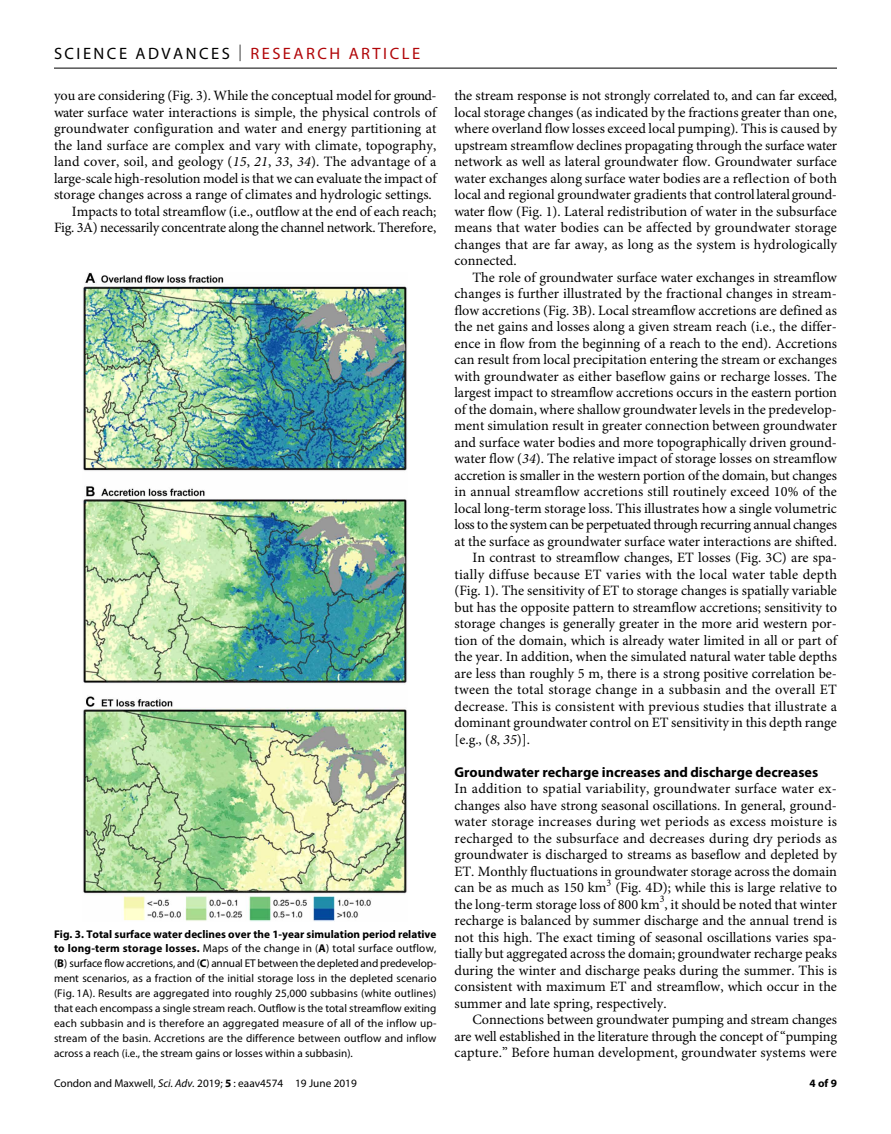
<style>
.page{position:relative;width:891px;height:1134px;background:#fff}
.page>*{position:absolute;margin:0;border:0;box-sizing:border-box;transform-origin:0 0}
.t1{font:16.5px "Myriad Pro";letter-spacing:.15em;color:#000}
.t2{font:14.25px/16.5px "Minion Pro";color:#000;text-align:justify}
.t3{font:14.25px "Minion Pro";letter-spacing:-.02em;color:#000}
.t4{font:14.25px "Minion Pro";letter-spacing:.02em;color:#000}
.t5{font:700 14.25px "Myriad Pro";color:#000}
.t6{font:11.25px/15px "Myriad Pro";color:#000;text-align:justify}
.t7{font:700 11.25px "Myriad Pro";color:#000}
.s1{font-weight:300}
.s2{color:#b10508}
.s3{font-style:italic}
.s4{font-weight:700}
</style>
<div class="page">
<hr style="left:54px;top:68px;width:783px;height:1px;background:#000">
<img style="left:83px;top:273px;width:325px;height:648px">
<p class="t1" style="left:54px;top:40px;width:368px">SCIENCE ADVANCES <span class="s1">|</span> <span class="s2">RESEARCH ARTICLE</span></p>
<p class="t2" style="left:54px;top:89px;width:384px">you are considering (Fig. 3). While the conceptual model for ground-</p>
<p class="t2" style="left:54px;top:105px;width:384px">water surface water interactions is simple, the physical controls of</p>
<p class="t2" style="left:54px;top:122px;width:384px">groundwater configuration and water and energy partitioning at</p>
<p class="t2" style="left:54px;top:138px;width:384px">the land surface are complex and vary with climate, topography,</p>
<p class="t2" style="left:54px;top:155px;width:384px">land cover, soil, and geology (<span class="s3">15</span>, <span class="s3">21</span>, <span class="s3">33</span>, <span class="s3">34</span>). The advantage of a</p>
<p class="t2" style="left:54px;top:171px;width:384px">large-scale high-resolution model is that we can evaluate the impact of</p>
<p class="t2" style="left:54px;top:188px;width:379px">storage changes across a range of climates and hydrologic settings.</p>
<p class="t2" style="left:72px;top:204px;width:366px">Impacts to total streamflow (i.e., outflow at the end of each reach;</p>
<p class="t3" style="left:54px;top:219px;width:384px">Fig. 3A) necessarily concentrate along the channel network. Therefore,</p>
<p class="t6" style="left:54px;top:926px;width:384px"><span class="s4">Fig. 3. Total surface water declines over the 1-year simulation period relative to long-term storage losses.</span> Maps of the change in (<span class="s4">A</span>) total surface outflow, (<span class="s4">B</span>) surface flow accretions, and (<span class="s4">C</span>) annual ET between the depleted and predevelop&shy;ment scenarios, as a fraction of the initial storage loss in the depleted scenario (Fig. 1A). Results are aggregated into roughly 25,000 subbasins (white outlines) that each encompass a single stream reach. Outflow is the total streamflow exiting each subbasin and is therefore an aggregated measure of all of the inflow up&shy;stream of the basin. Accretions are the difference between outflow and inflow across a reach (i.e., the stream gains or losses within a subbasin).</p>
<p class="t6" style="left:54px;top:1076px;width:304px">Condon and Maxwell, <span class="s3">Sci. Adv.</span> 2019; <span class="s4">5</span> : eaav4574 19 June 2019</p>
<p class="t2" style="left:454px;top:89px;width:384px">the stream response is not strongly correlated to, and can far exceed, local storage changes (as indicated by the fractions greater than one, where overland flow losses exceed local pumping). This is caused by upstream streamflow declines propagating through the surface water network as well as lateral groundwater flow. Groundwater surface water exchanges along surface water bodies are a reflection of both local and regional groundwater gradients that control lateral ground&shy;water flow (Fig. 1). Lateral redistribution of water in the subsurface means that water bodies can be affected by groundwater storage changes that are far away, as long as the system is hydrologically connected.</p>
<p class="t2" style="left:472px;top:270px;width:366px">The role of groundwater surface water exchanges in streamflow</p>
<p class="t2" style="left:454px;top:287px;width:384px">changes is further illustrated by the fractional changes in stream-</p>
<p class="t2" style="left:454px;top:303px;width:384px">flow accretions (Fig. 3B). Local streamflow accretions are defined as</p>
<p class="t2" style="left:454px;top:320px;width:384px">the net gains and losses along a given stream reach (i.e., the differ-</p>
<p class="t2" style="left:454px;top:336px;width:384px">ence in flow from the beginning of a reach to the end). Accretions</p>
<p class="t2" style="left:454px;top:353px;width:384px">can result from local precipitation entering the stream or exchanges</p>
<p class="t2" style="left:454px;top:369px;width:384px">with groundwater as either baseflow gains or recharge losses. The</p>
<p class="t2" style="left:454px;top:386px;width:384px">largest impact to streamflow accretions occurs in the eastern portion</p>
<p class="t2" style="left:454px;top:402px;width:384px">of the domain, where shallow groundwater levels in the predevelop-</p>
<p class="t2" style="left:454px;top:419px;width:384px">ment simulation result in greater connection between groundwater</p>
<p class="t2" style="left:454px;top:435px;width:384px">and surface water bodies and more topographically driven ground-</p>
<p class="t2" style="left:454px;top:452px;width:384px">water flow (<span class="s3">34</span>). The relative impact of storage losses on streamflow</p>
<p class="t2" style="left:454px;top:468px;width:384px">accretion is smaller in the western portion of the domain, but changes</p>
<p class="t2" style="left:454px;top:485px;width:384px">in annual streamflow accretions still routinely exceed 10% of the</p>
<p class="t2" style="left:454px;top:501px;width:384px">local long-term storage loss. This illustrates how a single volumetric</p>
<p class="t3" style="left:454px;top:516px;width:384px">loss to the system can be perpetuated through recurring annual changes</p>
<p class="t2" style="left:454px;top:534px;width:384px">at the surface as groundwater surface water interactions are shifted.</p>
<p class="t2" style="left:472px;top:551px;width:366px">In contrast to streamflow changes, ET losses (Fig. 3C) are spa-</p>
<p class="t4" style="left:454px;top:565px;width:384px">tially diffuse because ET varies with the local water table depth</p>
<p class="t2" style="left:454px;top:584px;width:384px">(Fig. 1). The sensitivity of ET to storage changes is spatially variable</p>
<p class="t2" style="left:454px;top:600px;width:384px">but has the opposite pattern to streamflow accretions; sensitivity to</p>
<p class="t2" style="left:454px;top:617px;width:384px">storage changes is generally greater in the more arid western por-</p>
<p class="t2" style="left:454px;top:633px;width:384px">tion of the domain, which is already water limited in all or part of</p>
<p class="t2" style="left:454px;top:650px;width:384px">the year. In addition, when the simulated natural water table depths</p>
<p class="t2" style="left:454px;top:666px;width:384px">are less than roughly 5 m, there is a strong positive correlation be-</p>
<p class="t4" style="left:454px;top:681px;width:384px">tween the total storage change in a subbasin and the overall ET</p>
<p class="t2" style="left:454px;top:699px;width:384px">decrease. This is consistent with previous studies that illustrate a</p>
<p class="t2" style="left:454px;top:716px;width:384px">dominant groundwater control on ET sensitivity in this depth range</p>
<p class="t2" style="left:454px;top:732px;width:77px">[e.g., (<span class="s3">8</span>, <span class="s3">35</span>)].</p>
<p class="t5" style="left:454px;top:760px;width:365px">Groundwater recharge increases and discharge decreases</p>
<p class="t2" style="left:454px;top:782px;width:384px">In addition to spatial variability, groundwater surface water ex&shy;changes also have strong seasonal oscillations. In general, ground&shy;water storage increases during wet periods as excess moisture is recharged to the subsurface and decreases during dry periods as groundwater is discharged to streams as baseflow and depleted by ET. Monthly fluctuations in groundwater storage across the domain can be as much as 150 km<sup>3</sup> (Fig. 4D); while this is large relative to the long-term storage loss of 800 km<sup>3</sup>, it should be noted that winter recharge is balanced by summer discharge and the annual trend is not this high. The exact timing of seasonal oscillations varies spa&shy;tially but aggregated across the domain; groundwater recharge peaks during the winter and discharge peaks during the summer. This is consistent with maximum ET and streamflow, which occur in the summer and late spring, respectively.</p>
<p class="t2" style="left:454px;top:1013px;width:384px;text-indent:18px">Connections between groundwater pumping and stream changes are well established in the literature through the concept of “pumping capture.” Before human development, groundwater systems were</p>
<p class="t7" style="left:810px;top:1074px;width:29px">4 of 9</p>
</div>
